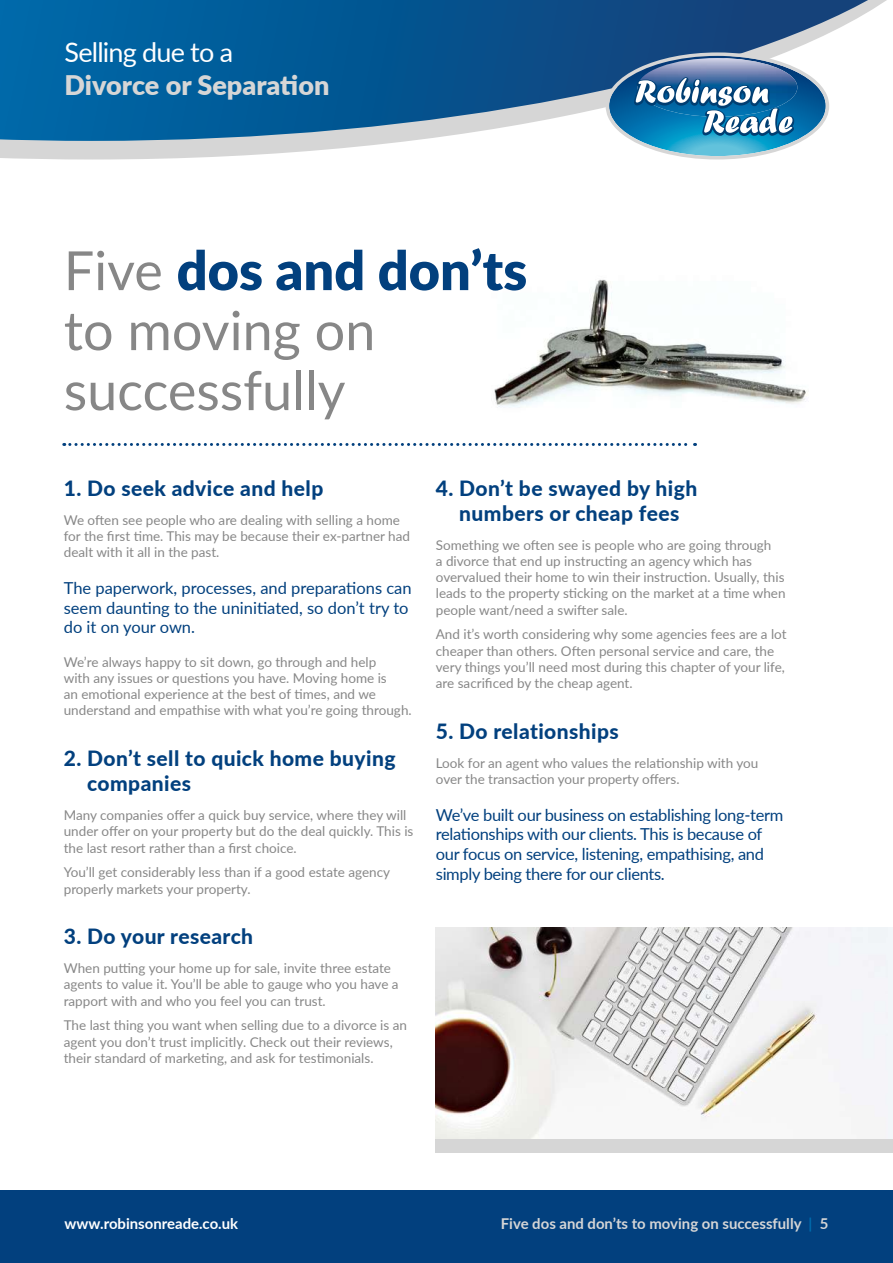
<style>
.page{position:relative;width:893px;height:1263px;background:#fff}
.page>*{position:absolute;margin:0;border:0;box-sizing:border-box;transform-origin:0 0}
.t1{font:54px/60px "Lato";color:#878787}
.t2{font:900 27px "Lato";color:#d6d6d6}
.t3{font:27px "Lato";letter-spacing:-.03em;color:#fff}
.t4{font:800 21px/25.2px "Lato";letter-spacing:.02em;color:#02407e}
.t5{font:16.5px/19.8px "Lato";letter-spacing:-.02em;color:#02407e}
.t6{font:16.5px/19.8px "Lato";color:#02407e}
.t7{font:700 14.85px "Lato";color:#d6d6d6}
.t8{font:700 14.85px "Lato";color:#fff}
.t9{font:13.5px/16.2px "Lato";color:#878787}
.s1{font-weight:900;color:#02407e}
.s2{color:#006cad}
</style>
<div class="page">
<div style="left:0;top:1191px;width:893px;height:72px;background:#02407e"></div>
<svg style="left:0;top:141px;width:407px;height:18px;fill:#d6d6d6"></svg>
<svg style="left:0;top:0;width:887px;height:141px;background:#2b70a3"></svg>
<svg style="left:606px;top:52px;width:223px;height:107px"></svg>
<img style="left:494px;top:279px;width:313px;height:129px">
<img style="left:436px;top:928px;width:451px;height:211px">
<div style="left:436px;top:1139px;width:457px;height:14px;background:#d6d6d6"></div>
<svg style="left:64px;top:443px;width:631px;height:3px"></svg>
<h2 class="t3" style="left:65px;top:33px;width:170px">Selling due to a</h2>
<h2 class="t2" style="left:65px;top:65px;width:266px">Divorce or Separation</h2>
<h1 class="t1" style="left:64px;top:238px;width:465px">Five <span class="s1">dos and don’ts </span>to moving on successfully</h1>
<h3 class="t4" style="left:64px;top:474px;width:261px">1. Do seek advice and help</h3>
<p class="t9" style="left:64px;top:511px;width:348px">We often see people who are dealing with selling a home for the first time. This may be because their ex-partner had dealt with it all in the past.</p>
<p class="t6" style="left:64px;top:577px;width:349px">The paperwork, processes, and preparations can seem daunting to the uninitiated, so don’t try to do it on your own.</p>
<p class="t9" style="left:64px;top:653px;width:349px">We’re always happy to sit down, go through and help<br>with any issues or questions you have. Moving home is<br>an emotional experience at the best of times, and we understand and empathise with what you’re going through.</p>
<h3 class="t4" style="left:87px;top:745px;width:310px;text-indent:-23px">2. Don’t sell to quick home buying companies</h3>
<p class="t9" style="left:64px;top:807px;width:351px">Many companies offer a quick buy service, where they will under offer on your property but do the deal quickly. This is the last resort rather than a first choice.</p>
<p class="t9" style="left:64px;top:864px;width:328px">You’ll get considerably less than if a good estate agency properly markets your property.</p>
<h3 class="t4" style="left:64px;top:923px;width:191px">3. Do your research</h3>
<p class="t9" style="left:64px;top:959px;width:336px">When putting your home up for sale, invite three estate agents to value it. You’ll be able to gauge who you have a rapport with and who you feel you can trust.</p>
<p class="t9" style="left:64px;top:1017px;width:345px">The last thing you want when selling due to a divorce is an agent you don’t trust implicitly. Check out their reviews, their standard of marketing, and ask for testimonials.</p>
<h3 class="t4" style="left:436px;top:474px;width:263px;text-align:center">4. Don’t be swayed by high numbers or cheap fees</h3>
<p class="t9" style="left:436px;top:536px;width:351px">Something we often see is people who are going through<br>a divorce that end up instructing an agency which has overvalued their home to win their instruction. Usually, this leads to the property sticking on the market at a time when people want/need a swifter sale.</p>
<p class="t9" style="left:436px;top:626px;width:352px">And it’s worth considering why some agencies fees are a lot cheaper than others. Often personal service and care, the very things you’ll need most during this chapter of your life, are sacrificed by the cheap agent.</p>
<h3 class="t4" style="left:436px;top:717px;width:184px">5. Do relationships</h3>
<p class="t9" style="left:436px;top:754px;width:324px">Look for an agent who values the relationship with you over the transaction your property offers.</p>
<p class="t5" style="left:436px;top:804px;width:349px">We’ve built our business on establishing long-term relationships with our clients. This is because of our focus on service, listening, empathising, and simply being there for our clients.</p>
<p class="t8" style="left:65px;top:1213px;width:175px">www.robinsonreade.co.uk</p>
<p class="t7" style="left:501px;top:1213px;width:329px">Five dos and don’ts to moving on successfully <span class="s2">|</span> 5</p>
</div>
